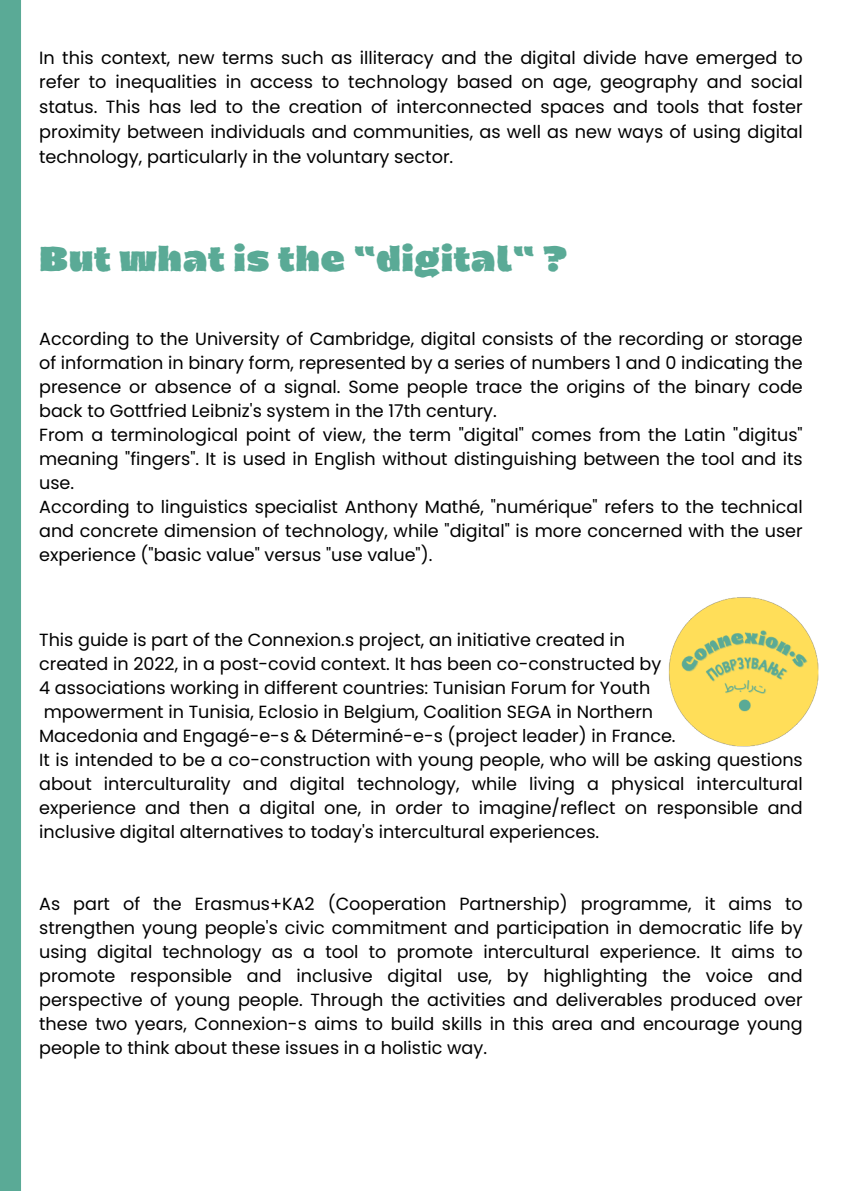
<style>
.page{position:relative;width:842px;height:1191px;background:#fff}
.page>*{position:absolute;margin:0;border:0;box-sizing:border-box;transform-origin:0 0}
.t1{font:900 32px "Dingos Stamp";color:#5aaa96}
.t2{font:17.7px/24.8px "Poppins";color:#000;text-align:justify}
.t3{font:17.6px/24px "Poppins";color:#000;text-align:justify}
</style>
<div class="page">
<div style="left:0;top:0;width:21px;height:1190px;background:#5aaa96"></div>
<img style="left:668px;top:597px;width:151px;height:150px">
<p class="t2" style="left:39px;top:45px;width:765px">In this context, new terms such as illiteracy and the digital divide have emerged to refer to inequalities in access to technology based on age, geography and social status. This has led to the creation of interconnected spaces and tools that foster proximity between individuals and communities, as well as new ways of using digital technology, particularly in the voluntary sector.</p>
<p class="t1" style="left:39px;top:246px;width:529px">But what is the “digital“ ?</p>
<h1 class="t3" style="left:39px;top:326px;width:765px">According to the University of Cambridge, digital consists of the recording or storage of information in binary form, represented by a series of numbers 1 and 0 indicating the presence or absence of a signal. Some people trace the origins of the binary code back to Gottfried Leibniz's system in the 17th century.</h1>
<p class="t3" style="left:39px;top:422px;width:765px">From a terminological point of view, the term "digital" comes from the Latin "digitus" meaning "fingers". It is used in English without distinguishing between the tool and its use.</p>
<p class="t3" style="left:39px;top:494px;width:765px">According to linguistics specialist Anthony Mathé, "numérique" refers to the technical and concrete dimension of technology, while "digital" is more concerned with the user experience ("basic value" versus "use value").</p>
<p class="t3" style="left:39px;top:627px;width:588px">This guide is part of the Connexion.s project, an initiative created in</p>
<p class="t3" style="left:39px;top:651px;width:624px">created in 2022, in a post-covid context. It has been co-constructed by</p>
<p class="t3" style="left:39px;top:675px;width:613px">4 associations working in different countries: Tunisian Forum for Youth</p>
<p class="t3" style="left:44px;top:699px;width:611px">mpowerment in Tunisia, Eclosio in Belgium, Coalition SEGA in Northern</p>
<p class="t3" style="left:39px;top:723px;width:638px">Macedonia and Engagé-e-s &amp; Déterminé-e-s (project leader) in France.</p>
<p class="t3" style="left:39px;top:747px;width:765px">It is intended to be a co-construction with young people, who will be asking questions about interculturality and digital technology, while living a physical intercultural experience and then a digital one, in order to imagine/reflect on responsible and inclusive digital alternatives to today's intercultural experiences.</p>
<p class="t3" style="left:39px;top:891px;width:765px">As part of the Erasmus+KA2 (Cooperation Partnership) programme, it aims to strengthen young people's civic commitment and participation in democratic life by using digital technology as a tool to promote intercultural experience. It aims to promote responsible and inclusive digital use, by highlighting the voice and perspective of young people. Through the activities and deliverables produced over these two years, Connexion-s aims to build skills in this area and encourage young people to think about these issues in a holistic way.</p>
</div>
